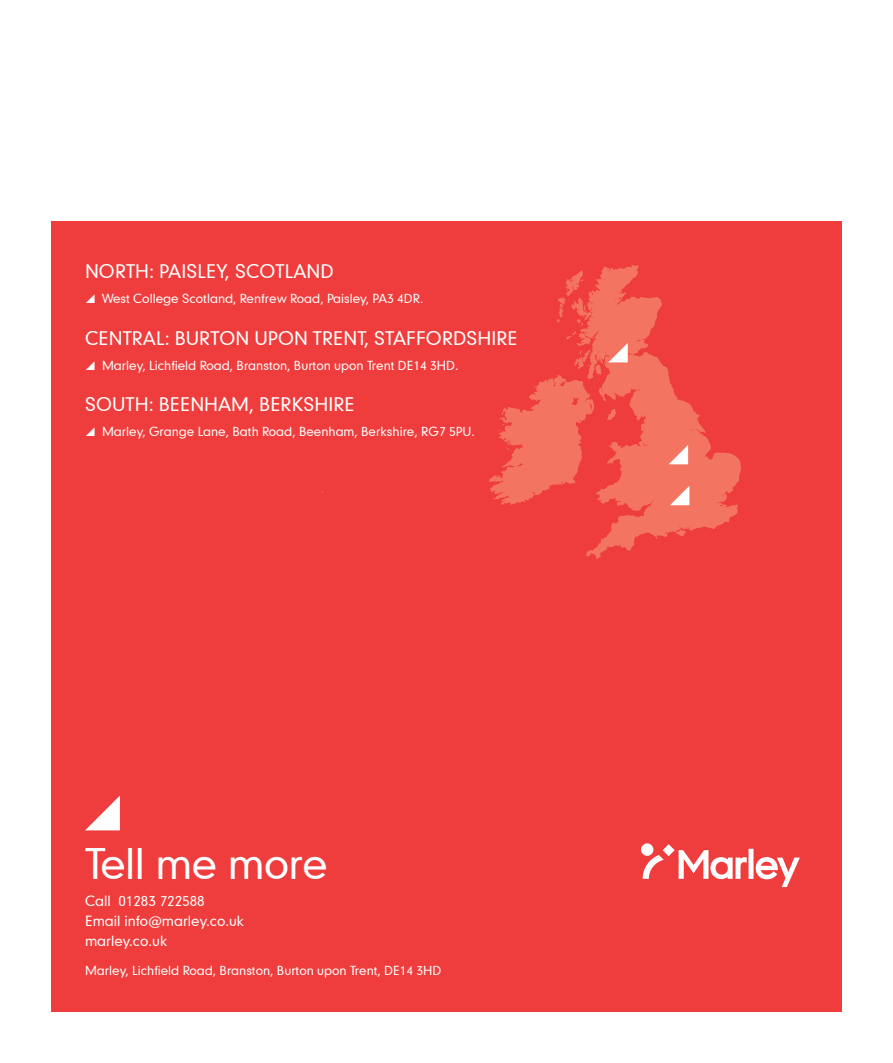
<style>
.page{position:relative;width:893px;height:1063px;background:#fff}
.page>*{position:absolute;margin:0;border:0;box-sizing:border-box;transform-origin:0 0}
.Subhead_12pt_Caps{font:40.5px "Geometric 706 BT Medium B";letter-spacing:-.01em;color:#fff}
.Body_8pt_Grey{font:18px "Geometric 706 BT Medium B";color:#fff}
.Body_9pt_Grey{font:13.5px "Geometric 706 BT Medium B";color:#fff}
.Body_8pt_Grey-2{font:12px "Geometric 706 BT Medium B";color:#fff}
.Notes_6pt_Grey{font:12px "Geometric 706 BT Medium B";color:#fff}
</style>
<div class="page">
<div style="left:51px;top:221px;width:791px;height:791px;background:#ee3d3c"></div>
<svg style="left:85px;top:796px;width:35px;height:34px"></svg>
<svg style="left:641px;top:843px;width:12px;height:13px"></svg>
<svg style="left:643px;top:844px;width:157px;height:43px"></svg>
<svg style="left:586px;top:265px;width:155px;height:294px"></svg>
<svg style="left:669px;top:445px;width:19px;height:19px"></svg>
<svg style="left:670px;top:486px;width:19px;height:19px"></svg>
<svg style="left:489px;top:270px;width:139px;height:235px"></svg>
<p class="Body_8pt_Grey" style="left:85px;top:260px;width:250px">NORTH: PAISLEY, SCOTLAND</p>
<p class="Body_8pt_Grey-2" style="left:102px;top:291px;width:323px">West College Scotland, Renfrew Road, Paisley, PA3 4DR.</p>
<p class="Body_8pt_Grey" style="left:85px;top:326px;width:434px">CENTRAL: BURTON UPON TRENT, STAFFORDSHIRE</p>
<p class="Body_8pt_Grey-2" style="left:102px;top:357px;width:358px">Marley, Lichfield Road, Branston, Burton upon Trent DE14 3HD.</p>
<p class="Body_8pt_Grey" style="left:85px;top:393px;width:271px">SOUTH: BEENHAM, BERKSHIRE</p>
<p class="Body_8pt_Grey-2" style="left:102px;top:424px;width:374px">Marley, Grange Lane, Bath Road, Beenham, Berkshire, RG7 5PU.</p>
<p class="Subhead_12pt_Caps" style="left:85px;top:837px;width:244px">Tell me more</p>
<p class="Body_9pt_Grey" style="left:85px;top:891px;width:121px">Call 01283 722588</p>
<p class="Body_9pt_Grey" style="left:85px;top:912px;width:161px">Email info@marley.co.uk</p>
<p class="Body_9pt_Grey" style="left:85px;top:932px;width:84px">marley.co.uk</p>
<p class="Notes_6pt_Grey" style="left:85px;top:962px;width:358px">Marley, Lichfield Road, Branston, Burton upon Trent, DE14 3HD</p>
</div>
